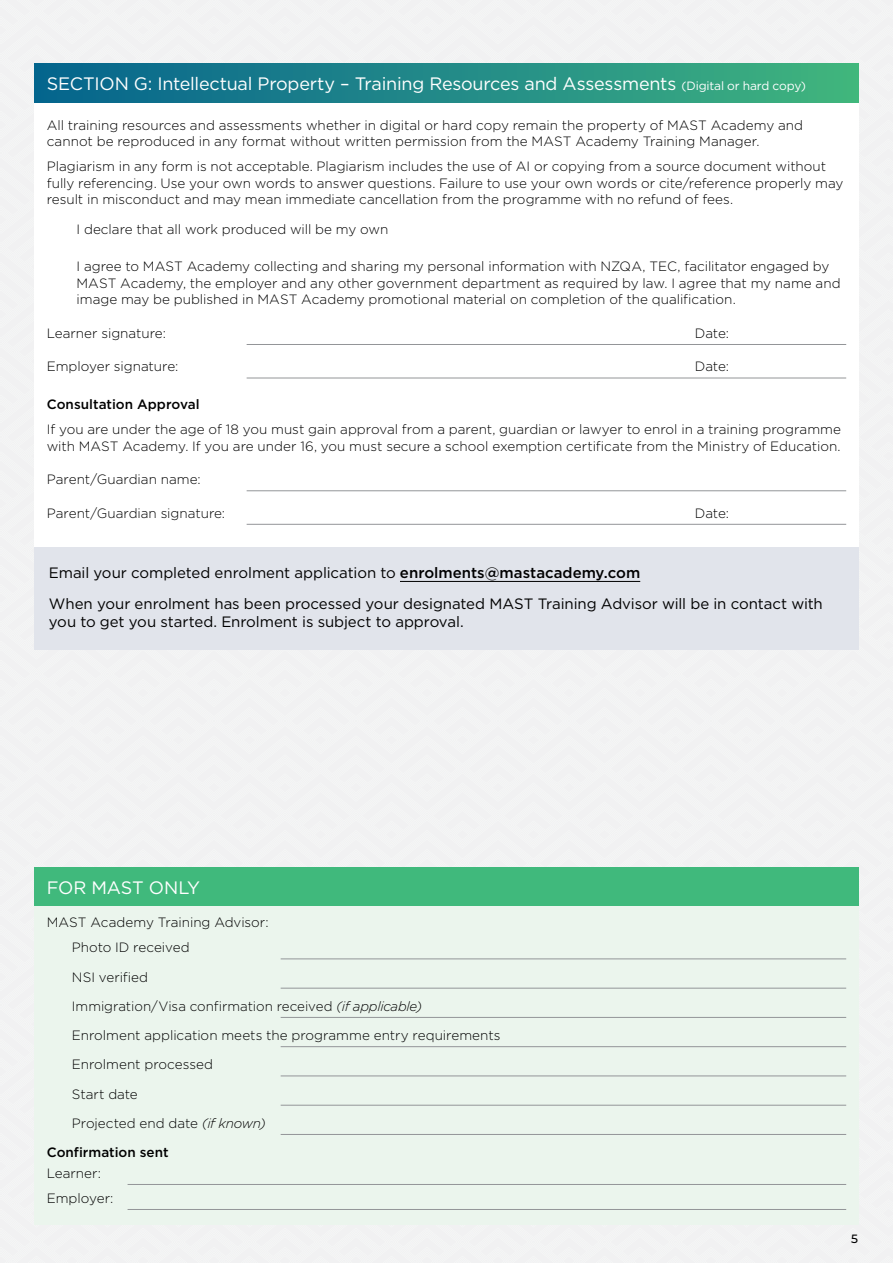
<style>
.page{position:relative;width:893px;height:1263px;background:#f1f2f2}
.page>*{position:absolute;margin:0;border:0;box-sizing:border-box;transform-origin:0 0}
.t1{font:18px "Gotham";letter-spacing:-.015em;color:#fff}
.t2{font:15px/30.8px "Gotham";letter-spacing:-.005em;color:#000}
.t3{font:300 13.5px/16.5px "Gotham";color:#000}
.t4{font:500 13.5px "Gotham";color:#000}
.t5{font:500 12px "Montserrat";color:#000}
.s1{font-size:12px}
.s2{font-weight:500}
.s3{font-style:italic}
</style>
<div class="page">
<div style="left:34px;top:102px;width:825px;height:547px;background:#fff"></div>
<div style="left:34px;top:64px;width:825px;height:38px;background:linear-gradient(to right,#05638f,#40b47f)"></div>
<hr style="left:247px;top:344px;width:599px;height:1px;background:#939598">
<hr style="left:247px;top:378px;width:599px;height:1px;background:#939598">
<hr style="left:247px;top:490px;width:599px;height:1px;background:#939598">
<hr style="left:247px;top:524px;width:599px;height:1px;background:#939598">
<div style="left:34px;top:547px;width:825px;height:102px;background:#e1e4eb"></div>
<hr style="left:400px;top:581px;width:240px;height:1px;background:#000">
<div style="left:34px;top:906px;width:825px;height:319px;background:#ebf5ed"></div>
<div style="left:34px;top:867px;width:825px;height:39px;background:#40b97c"></div>
<hr style="left:281px;top:959px;width:565px;height:1px;background:#939598">
<hr style="left:281px;top:988px;width:565px;height:1px;background:#939598">
<hr style="left:281px;top:1017px;width:565px;height:1px;background:#939598">
<hr style="left:281px;top:1046px;width:565px;height:1px;background:#939598">
<hr style="left:281px;top:1076px;width:565px;height:1px;background:#939598">
<hr style="left:281px;top:1105px;width:565px;height:1px;background:#939598">
<hr style="left:281px;top:1134px;width:565px;height:1px;background:#939598">
<hr style="left:128px;top:1184px;width:718px;height:1px;background:#939598">
<hr style="left:128px;top:1209px;width:718px;height:1px;background:#939598">
<h1 class="t1" style="left:47px;top:72px;width:761px">SECTION G: Intellectual Property – Training Resources and Assessments <span class="s1">(Digital or hard copy)</span></h1>
<p class="t3" style="left:47px;top:116px;width:758px">All training resources and assessments whether in digital or hard copy remain the property of MAST Academy and cannot be reproduced in any format without written permission from the MAST Academy Training Manager.</p>
<p class="t3" style="left:47px;top:158px;width:798px">Plagiarism in any form is not acceptable. Plagiarism includes the use of AI or copying from a source document without fully referencing. Use your own words to answer questions. Failure to use your own words or cite/reference properly may result in misconduct and may mean immediate cancellation from the programme with no refund of fees.</p>
<p class="t3" style="left:77px;top:220px;width:313px">I declare that all work produced will be my own</p>
<p class="t3" style="left:77px;top:258px;width:766px">I agree to MAST Academy collecting and sharing my personal information with NZQA, TEC, facilitator engaged by<br>MAST Academy, the employer and any other government department as required by law. I agree that my name and image may be published in MAST Academy promotional material on completion of the qualification.</p>
<p class="t3" style="left:47px;top:324px;width:121px">Learner signature:</p>
<p class="t3" style="left:695px;top:324px;width:36px">Date:</p>
<p class="t3" style="left:47px;top:358px;width:133px">Employer signature:</p>
<p class="t3" style="left:695px;top:358px;width:36px">Date:</p>
<p class="t4" style="left:47px;top:396px;width:155px">Consultation Approval</p>
<p class="t3" style="left:47px;top:421px;width:796px">If you are under the age of 18 you must gain approval from a parent, guardian or lawyer to enrol in a training programme with MAST Academy. If you are under 16, you must secure a school exemption certificate from the Ministry of Education.</p>
<p class="t3" style="left:47px;top:471px;width:156px">Parent/Guardian name:</p>
<p class="t3" style="left:47px;top:504px;width:180px">Parent/Guardian signature:</p>
<p class="t3" style="left:695px;top:504px;width:36px">Date:</p>
<p class="t2" style="left:49px;top:557px;width:775px">Email your completed enrolment application to <span class="s2">enrolments@mastacademy.com<br></span>When your enrolment has been processed your designated MAST Training Advisor will be in contact with</p>
<p class="t2" style="left:49px;top:606px;width:416px">you to get you started. Enrolment is subject to approval.</p>
<h1 class="t1" style="left:47px;top:876px;width:155px">FOR MAST ONLY</h1>
<p class="t3" style="left:72px;top:910px;width:198px;line-height:25px;text-indent:-25px">MAST Academy Training Advisor:<br>Photo ID received</p>
<p class="t3" style="left:72px;top:968px;width:78px">NSI verified</p>
<p class="t3" style="left:72px;top:997px;width:352px">Immigration/Visa confirmation received <span class="s3">(if applicable)</span></p>
<p class="t3" style="left:72px;top:1027px;width:430px">Enrolment application meets the programme entry requirements</p>
<p class="t3" style="left:72px;top:1056px;width:143px">Enrolment processed</p>
<p class="t3" style="left:72px;top:1085px;width:67px">Start date</p>
<p class="t3" style="left:72px;top:1114px;width:196px">Projected end date <span class="s3">(if known)</span></p>
<p class="t4" style="left:47px;top:1143px;width:123px">Confirmation sent</p>
<p class="t3" style="left:47px;top:1160px;width:68px;line-height:25px">Learner:<br>Employer:</p>
<p class="t5" style="left:851px;top:1230px;width:8px">5</p>
</div>
